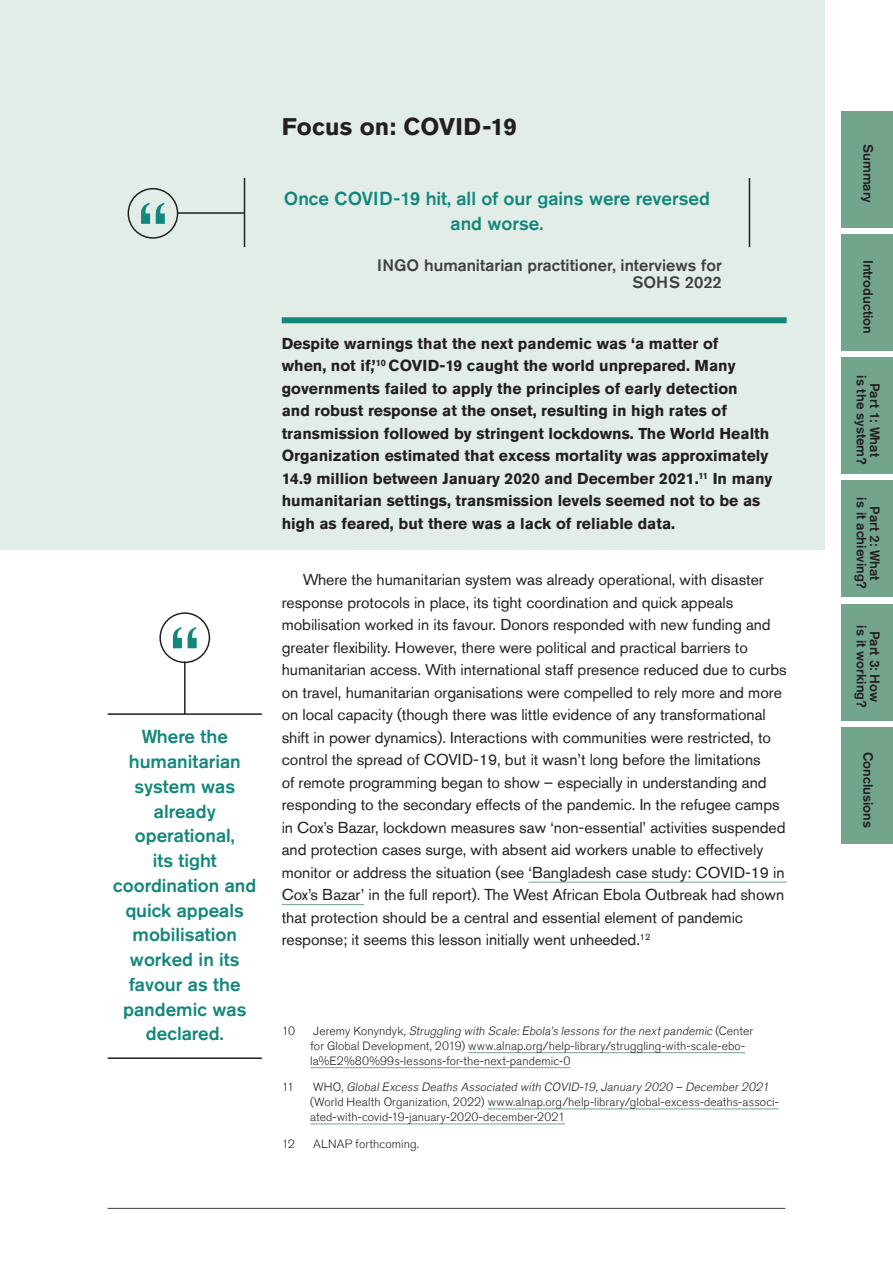
<style>
.page{position:relative;width:893px;height:1263px;background:#fff}
.page>*{position:absolute;margin:0;border:0;box-sizing:border-box;transform-origin:0 0}
.Focus_on_heading{font:700 24px "Akzidenz Grotesk Std";letter-spacing:.005em;color:#231f20}
.Quote_style{font:500 18.75px/24.8px "Akzidenz Grotesk Std";color:#13877b;text-align:center}
.Inline_quote{font:500 18.75px/24.8px "Akzidenz Grotesk Std";color:#13877b;text-align:center}
.Quote_attribute_focu{font:500 16.5px/17.9px "Akzidenz Grotesk Std";color:#404040;text-align:right}
.Body{font:15.75px/22.5px "Akzidenz Grotesk Std";letter-spacing:-.005em;color:#231f20}
.Focus_on_intro_par{font:700 15.75px/22.5px "Akzidenz Grotesk Std";color:#231f20}
.t1{font:500 13.5px/13.5px "Akzidenz Grotesk Std";color:#231f20;text-align:center}
.Footnote_text{font:300 12px/15px "Akzidenz Grotesk Std";letter-spacing:.01em;color:#231f20}
.s1{font-style:italic}
</style>
<div class="page">
<hr style="left:108px;top:1208px;width:677px;height:1px;background:#575756">
<div style="left:842px;top:234px;width:51px;height:117px;background:#73a48c"></div>
<div style="left:842px;top:111px;width:51px;height:116px;background:#73a48c"></div>
<div style="left:842px;top:357px;width:51px;height:117px;background:#73a48c"></div>
<div style="left:842px;top:480px;width:51px;height:117px;background:#73a48c"></div>
<div style="left:842px;top:604px;width:51px;height:117px;background:#73a48c"></div>
<div style="left:842px;top:727px;width:51px;height:117px;background:#73a48c"></div>
<div style="left:0;top:0;width:825px;height:188px;background:#e3ede8"></div>
<div style="left:0;top:140px;width:825px;height:199px;background:#e3ede8"></div>
<div style="left:1px;top:299px;width:824px;height:251px;background:#e3ede8"></div>
<div style="left:282px;top:317px;width:505px;height:6px;background:#13877b"></div>
<hr style="left:528px;top:882px;width:259px;height:1px;background:#73a48c">
<hr style="left:282px;top:904px;width:82px;height:1px;background:#73a48c">
<hr style="left:468px;top:1052px;width:277px;height:1px;background:#73a48c">
<hr style="left:310px;top:1067px;width:260px;height:1px;background:#73a48c">
<hr style="left:488px;top:1109px;width:291px;height:1px;background:#73a48c">
<hr style="left:310px;top:1124px;width:255px;height:1px;background:#73a48c">
<hr style="left:244px;top:178px;width:1px;height:69px;background:#231f20">
<hr style="left:749px;top:178px;width:1px;height:69px;background:#231f20">
<div style="left:128px;top:188px;width:50px;height:51px;border:2px solid #231f20;border-radius:50%"></div>
<hr style="left:178px;top:212px;width:66px;height:2px;background:#231f20">
<svg style="left:141px;top:202px;width:24px;height:22px"></svg>
<hr style="left:108px;top:1057px;width:154px;height:2px;background:#231f20">
<hr style="left:108px;top:713px;width:154px;height:2px;background:#231f20">
<div style="left:159px;top:612px;width:51px;height:51px;border:2px solid #231f20;border-radius:50%"></div>
<hr style="left:184px;top:662px;width:2px;height:52px;background:#231f20">
<svg style="left:173px;top:627px;width:24px;height:21px"></svg>
<p class="Quote_style" style="left:113px;top:724px;width:145px">Where the humanitarian system was already operational,<br>its tight coordination and quick appeals mobilisation worked in its favour as the pandemic was declared.</p>
<p class="Focus_on_heading" style="left:282px;top:113px;width:237px">Focus on: COVID-19</p>
<p class="Inline_quote" style="left:284px;top:185px;width:428px">Once COVID-19 hit, all of our gains were reversed and worse.</p>
<p class="Quote_attribute_focu" style="left:377px;top:256px;width:346px">INGO humanitarian practitioner, interviews for<br>SOHS 2022</p>
<p class="Focus_on_intro_par" style="left:282px;top:332px;width:492px">Despite warnings that the next pandemic was ‘a matter of<br>when, not if,’<sup>10</sup> COVID-19 caught the world unprepared. Many governments failed to apply the principles of early detection<br>and robust response at the onset, resulting in high rates of transmission followed by stringent lockdowns. The World Health Organization estimated that excess mortality was approximately 14.9 million between January 2020 and December 2021.<sup>11</sup> In many humanitarian settings, transmission levels seemed not to be as high as feared, but there was a lack of reliable data.</p>
<p class="Body" style="left:282px;top:568px;width:506px;text-indent:21px">Where the humanitarian system was already operational, with disaster response protocols in place, its tight coordination and quick appeals mobilisation worked in its favour. Donors responded with new funding and greater flexibility. However, there were political and practical barriers to humanitarian access. With international staff presence reduced due to curbs on travel, humanitarian organisations were compelled to rely more and more on local capacity (though there was little evidence of any transformational shift in power dynamics). Interactions with communities were restricted, to control the spread of COVID-19, but it wasn’t long before the limitations<br>of remote programming began to show – especially in understanding and responding to the secondary effects of the pandemic. In the refugee camps in Cox’s Bazar, lockdown measures saw ‘non-essential’ activities suspended and protection cases surge, with absent aid workers unable to effectively monitor or address the situation (see ‘Bangladesh case study: COVID-19 in Cox’s Bazar’ in the full report). The West African Ebola Outbreak had shown that protection should be a central and essential element of pandemic response; it seems this lesson initially went unheeded.<sup>12</sup></p>
<p class="Footnote_text" style="left:282px;top:1024px;width:15px">10</p>
<p class="Footnote_text" style="left:310px;top:1024px;width:444px">J e r e m y Ko n y n d y k , <span class="s1">Struggling with Scale:Ebola’s lessons forthe nextpandemic</span> (C e n t e r for Global Development, 2019) www.alnap.org/help-library/struggling-with-scale-ebo&shy;la%E2%80%99s-lessons-for-the-next-pandemic-0</p>
<p class="Footnote_text" style="left:282px;top:1080px;width:14px">11</p>
<p class="Footnote_text" style="left:310px;top:1080px;width:470px">W H O , <span class="s1">GlobalExcess Deaths Associated with COVID-19,January 2020 – December2021 </span>(World Health Organization, 2022) www.alnap.org/help-library/global-excess-deaths-associ&shy;ated-with-covid-19-january-2020-december-2021</p>
<p class="Footnote_text" style="left:282px;top:1136px;width:15px">12</p>
<p class="Footnote_text" style="left:313px;top:1136px;width:107px">ALNAP forthcoming.</p>
<p class="t1" style="left:875px;top:144px;width:61px;rotate:90deg">Summary</p>
<p class="t1" style="left:875px;top:260px;width:75px;rotate:90deg">Introduction</p>
<p class="t1" style="left:882px;top:375px;width:91px;rotate:90deg">Part 1: What<br>is the system?</p>
<p class="t1" style="left:882px;top:497px;width:93px;rotate:90deg">Part 2: What<br>is it achieving?</p>
<p class="t1" style="left:882px;top:625px;width:84px;rotate:90deg">Part 3: How is it working?</p>
<p class="t1" style="left:875px;top:752px;width:77px;rotate:90deg">Conclusions</p>
</div>
